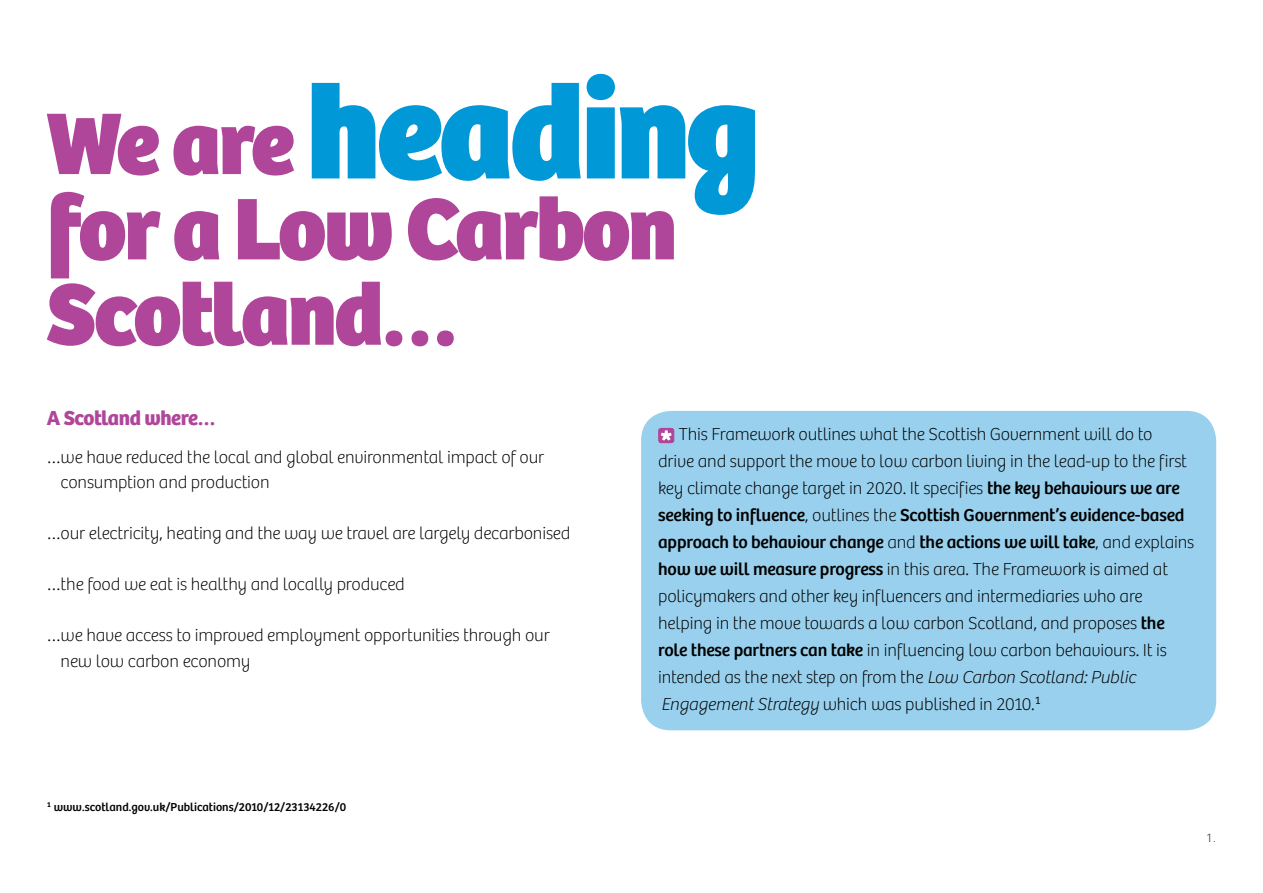
<style>
.page{position:relative;width:1263px;height:893px;background:#fff}
.page>*{position:absolute;margin:0;border:0;box-sizing:border-box;transform-origin:0 0}
.t1{font:800 137.55px "Bree";letter-spacing:-.03em;color:#0098d6}
.t2{font:800 90.75px/85.3px "Bree";letter-spacing:-.03em;color:#b0469a}
.t3{font:700 21px "Bree";letter-spacing:-.02em;color:#b0469a}
.t4{font:100 18px/27px "Bree";letter-spacing:-.01em;color:#000}
.t5{font:12px "Bree";color:#000}
.t6{font:300 12px "Univers CE";color:#414042}
.s1{font-weight:400}
.s2{font-style:italic}
</style>
<div class="page">
<div style="left:641px;top:411px;width:575px;height:319px;background:#98d0ed;border-radius:30px"></div>
<div style="left:658px;top:428px;width:16px;height:15px;background:#b0469a;border-radius:3px"></div>
<svg style="left:661px;top:430px;width:11px;height:11px"></svg>
<h1 class="t1" style="left:307px;top:48px;width:455px">heading</h1>
<h2 class="t2" style="left:47px;top:102px;width:632px">We are<br>for a Low Carbon<br>Scotland…</h2>
<p class="t3" style="left:47px;top:406px;width:170px">A Scotland where…</p>
<p class="t4" style="left:61px;top:444px;width:485px;line-height:25.5px;text-indent:-14px">…we have reduced the local and global environmental impact of our consumption and production</p>
<p class="t4" style="left:47px;top:520px;width:525px">…our electricity, heating and the way we travel are largely decarbonised</p>
<p class="t4" style="left:47px;top:571px;width:360px">…the food we eat is healthy and locally produced</p>
<p class="t4" style="left:61px;top:623px;width:491px;line-height:25.5px;text-indent:-14px">…we have access to improved employment opportunities through our new low carbon economy</p>
<p class="t4" style="left:658px;top:421px;width:538px;text-indent:21px">This Framework outlines what the Scottish Government will do to<br>drive and support the move to low carbon living in the lead-up to the first key climate change target in 2020. It specifies <span class="s1">the key behaviours we are seeking to influence</span>, outlines the <span class="s1">Scottish Government’s evidence-based approach to behaviour change</span> and <span class="s1">the actions we will take</span>, and explains <span class="s1">how we will measure progress</span> in this area. The Framework is aimed at policymakers and other key influencers and intermediaries who are helping in the move towards a low carbon Scotland, and proposes <span class="s1">the role these partners can take</span> in influencing low carbon behaviours. It is intended as the next step on from the <span class="s2">Low Carbon Scotland: Public Engagement Strategy</span> which was published in 2010.¹</p>
<p class="t5" style="left:47px;top:800px;width:301px">¹ www.scotland.gov.uk/Publications/2010/12/23134226/0</p>
<p class="t6" style="left:1206px;top:831px;width:11px">1.</p>
</div>
